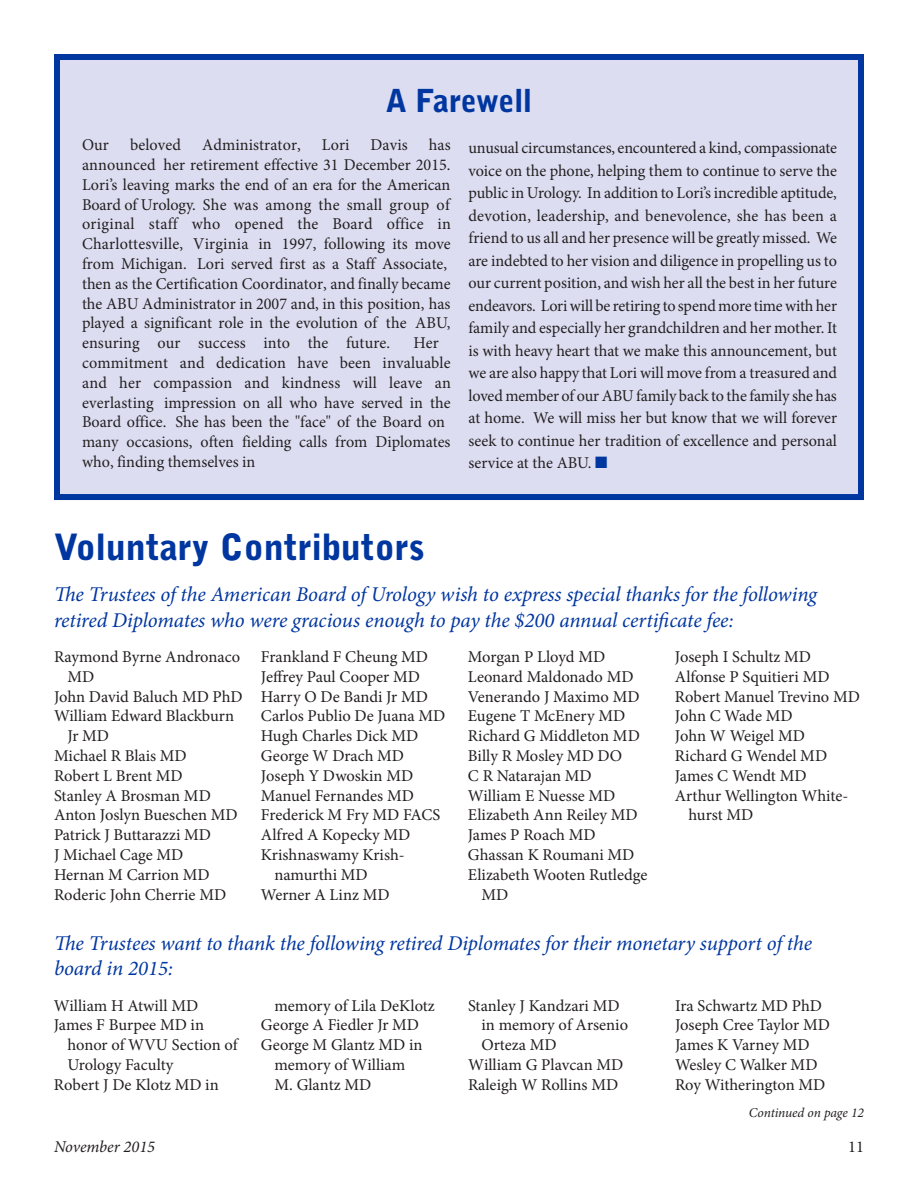
<style>
.page{position:relative;width:918px;height:1188px;background:#fff}
.page>*{position:absolute;margin:0;border:0;box-sizing:border-box;transform-origin:0 0}
.Headline__Bell{font:900 36px "Bell Gothic Std";color:#0036a0}
.Subhead__Bell__14{font:900 31.5px "Bell Gothic Std";color:#0036a0}
.t1{font:italic 21px/25.2px "Minion Pro";letter-spacing:-.01em;color:#0036a0}
.Body_text{font:16.5px/19.8px "Minion Pro";color:#231f20}
.t2{font:italic 16.5px "Minion Pro";color:#231f20}
.t3{font:italic 13.5px "Minion Pro";letter-spacing:-.01em;color:#231f20}
.s1{color:#0036a0}
</style>
<div class="page">
<div style="left:54px;top:54px;width:810px;height:446px;background:#dcddf1;border:6px solid #0036a0"></div>
<p class="Subhead__Bell__14" style="left:386px;top:82px;width:148px">A Farewell</p>
<p class="Body_text" style="left:82px;top:135px;width:370px;text-indent:347px">has announced her retirement effective 31 December 2015.<br>Lori’s leaving marks the end of an era for the American Board of Urology. She was among the small group of original staff who opened the Board office in Charlottesville, Virginia in 1997, following its move from Michigan. Lori served first as a Staff Associate, then as the Certification Coordinator, and finally became the ABU Administrator in 2007 and, in this position, has played a significant role in the evolution of the ABU, ensuring our success into the future.</p>
<p class="Body_text" style="left:82px;top:135px;width:28px">Our</p>
<p class="Body_text" style="left:130px;top:135px;width:52px">beloved</p>
<p class="Body_text" style="left:202px;top:135px;width:100px">Administrator,</p>
<p class="Body_text" style="left:322px;top:135px;width:29px">Lori</p>
<p class="Body_text" style="left:371px;top:135px;width:39px">Davis</p>
<p class="Body_text" style="left:82px;top:333px;width:370px;text-indent:331px">Her commitment and dedication have been invaluable and her compassion and kindness will leave an everlasting impression on all who have served in the Board office. She has been the "face" of the Board on many occasions, often fielding calls from Diplomates who, finding themselves in</p>
<p class="Body_text" style="left:469px;top:137px;width:370px;line-height:22.5px;text-align:justify">unusual circumstances, encountered a kind, compassionate voice on the phone, helping them to continue to serve the public in Urology. In addition to Lori’s incredible aptitude, devotion, leadership, and benevolence, she has been a friend to us all and her presence will be greatly missed. We are indebted to her vision and diligence in propelling us to our current position, and wish her all the best in her future endeavors. Lori will be retiring to spend more time with her family and especially her grandchildren and her mother. It is with heavy heart that we make this announcement, but we are also happy that Lori will move from a treasured and loved member of our ABU family back to the family she has at home. We will miss her but know that we will forever seek to continue her tradition of excellence and personal service at the ABU. <span class="s1">■</span></p>
<p class="Headline__Bell" style="left:54px;top:526px;width:372px">Voluntary Contributors</p>
<p class="t1" style="left:54px;top:582px;width:765px">The Trustees of the American Board of Urology wish to express special thanks for the following retired Diplomates who were gracious enough to pay the $200 annual certificate fee:</p>
<p class="Body_text" style="left:67px;top:647px;width:174px;text-indent:-13px">Raymond Byrne Andronaco<br>MD</p>
<p class="Body_text" style="left:54px;top:687px;width:190px">John David Baluch MD PhD</p>
<p class="Body_text" style="left:67px;top:706px;width:168px;text-indent:-13px">William Edward Blackburn<br>Jr MD</p>
<p class="Body_text" style="left:54px;top:746px;width:134px">Michael R Blais MD</p>
<p class="Body_text" style="left:54px;top:766px;width:130px">Robert L Brent MD</p>
<p class="Body_text" style="left:54px;top:786px;width:158px">Stanley A Brosman MD</p>
<p class="Body_text" style="left:54px;top:805px;width:185px">Anton Joslyn Bueschen MD</p>
<p class="Body_text" style="left:54px;top:825px;width:159px">Patrick J Buttarazzi MD</p>
<p class="Body_text" style="left:54px;top:845px;width:131px">J Michael Cage MD</p>
<p class="Body_text" style="left:54px;top:865px;width:157px">Hernan M Carrion MD</p>
<p class="Body_text" style="left:54px;top:885px;width:174px">Roderic John Cherrie MD</p>
<p class="Body_text" style="left:468px;top:647px;width:139px">Morgan P Lloyd MD</p>
<p class="Body_text" style="left:468px;top:667px;width:167px">Leonard Maldonado MD</p>
<p class="Body_text" style="left:468px;top:687px;width:173px">Venerando J Maximo MD</p>
<p class="Body_text" style="left:468px;top:706px;width:159px">Eugene T McEnery MD</p>
<p class="Body_text" style="left:468px;top:726px;width:173px">Richard G Middleton MD</p>
<p class="Body_text" style="left:468px;top:746px;width:156px">Billy R Mosley MD DO</p>
<p class="Body_text" style="left:468px;top:766px;width:125px">C R Natarajan MD</p>
<p class="Body_text" style="left:468px;top:786px;width:149px">William E Nuesse MD</p>
<p class="Body_text" style="left:468px;top:805px;width:171px">Elizabeth Ann Reiley MD</p>
<p class="Body_text" style="left:468px;top:825px;width:129px">James P Roach MD</p>
<p class="Body_text" style="left:468px;top:845px;width:168px">Ghassan K Roumani MD</p>
<p class="Body_text" style="left:481px;top:865px;width:167px;text-indent:-13px">Elizabeth Wooten Rutledge<br>MD</p>
<p class="Body_text" style="left:675px;top:647px;width:137px">Joseph I Schultz MD</p>
<p class="Body_text" style="left:675px;top:667px;width:156px">Alfonse P Squitieri MD</p>
<p class="Body_text" style="left:675px;top:687px;width:187px">Robert Manuel Trevino MD</p>
<p class="Body_text" style="left:675px;top:706px;width:119px">John C Wade MD</p>
<p class="Body_text" style="left:675px;top:726px;width:131px">John W Weigel MD</p>
<p class="Body_text" style="left:675px;top:746px;width:154px">Richard G Wendel MD</p>
<p class="Body_text" style="left:675px;top:766px;width:133px">James C Wendt MD</p>
<p class="Body_text" style="left:688px;top:786px;width:161px;text-indent:-13px">Arthur Wellington White&shy;hurst MD</p>
<p class="Body_text" style="left:261px;top:647px;width:169px">Frankland F Cheung MD</p>
<p class="Body_text" style="left:261px;top:667px;width:161px">Jeffrey Paul Cooper MD</p>
<p class="Body_text" style="left:261px;top:687px;width:168px">Harry O De Bandi Jr MD</p>
<p class="Body_text" style="left:261px;top:706px;width:186px">Carlos Publio De Juana MD</p>
<p class="Body_text" style="left:261px;top:726px;width:159px">Hugh Charles Dick MD</p>
<p class="Body_text" style="left:261px;top:746px;width:145px">George W Drach MD</p>
<p class="Body_text" style="left:261px;top:766px;width:154px">Joseph Y Dwoskin MD</p>
<p class="Body_text" style="left:261px;top:786px;width:154px">Manuel Fernandes MD</p>
<p class="Body_text" style="left:261px;top:805px;width:181px">Frederick M Fry MD FACS</p>
<p class="Body_text" style="left:261px;top:825px;width:151px">Alfred A Kopecky MD</p>
<p class="Body_text" style="left:274px;top:845px;width:132px;text-indent:-13px">Krishnaswamy Krish&shy;namurthi MD</p>
<p class="Body_text" style="left:261px;top:885px;width:130px">Werner A Linz MD</p>
<p class="t1" style="left:54px;top:931px;width:760px">The Trustees want to thank the following retired Diplomates for their monetary support of the board in 2015:</p>
<p class="Body_text" style="left:54px;top:995px;width:146px">William H Atwill MD</p>
<p class="Body_text" style="left:67px;top:1015px;width:172px;text-indent:-13px">James F Burpee MD in honor of WVU Section of<br>Urology Faculty</p>
<p class="Body_text" style="left:54px;top:1075px;width:166px">Robert J De Klotz MD in</p>
<p class="Body_text" style="left:274px;top:995px;width:162px">memory of Lila DeKlotz</p>
<p class="Body_text" style="left:261px;top:1015px;width:160px">George A Fiedler Jr MD</p>
<p class="Body_text" style="left:274px;top:1035px;width:150px;text-indent:-13px">George M Glantz MD in memory of William<br>M. Glantz MD</p>
<p class="Body_text" style="left:468px;top:995px;width:153px">Stanley J Kandzari MD</p>
<p class="Body_text" style="left:482px;top:1015px;width:148px">in memory of Arsenio</p>
<p class="Body_text" style="left:482px;top:1035px;width:77px">Orteza MD</p>
<p class="Body_text" style="left:468px;top:1055px;width:157px">William G Plavcan MD</p>
<p class="Body_text" style="left:468px;top:1075px;width:152px">Raleigh W Rollins MD</p>
<p class="Body_text" style="left:675px;top:995px;width:148px">Ira Schwartz MD PhD</p>
<p class="Body_text" style="left:675px;top:1015px;width:156px">Joseph Cree Taylor MD</p>
<p class="Body_text" style="left:675px;top:1035px;width:136px">James K Varney MD</p>
<p class="Body_text" style="left:675px;top:1055px;width:144px">Wesley C Walker MD</p>
<p class="Body_text" style="left:675px;top:1075px;width:152px">Roy Witherington MD</p>
<p class="t3" style="left:749px;top:1103px;width:117px">Continued on page 12</p>
<p class="t2" style="left:54px;top:1136px;width:103px">November 2015</p>
<p class="Body_text" style="left:848px;top:1137px;width:17px">11</p>
</div>
